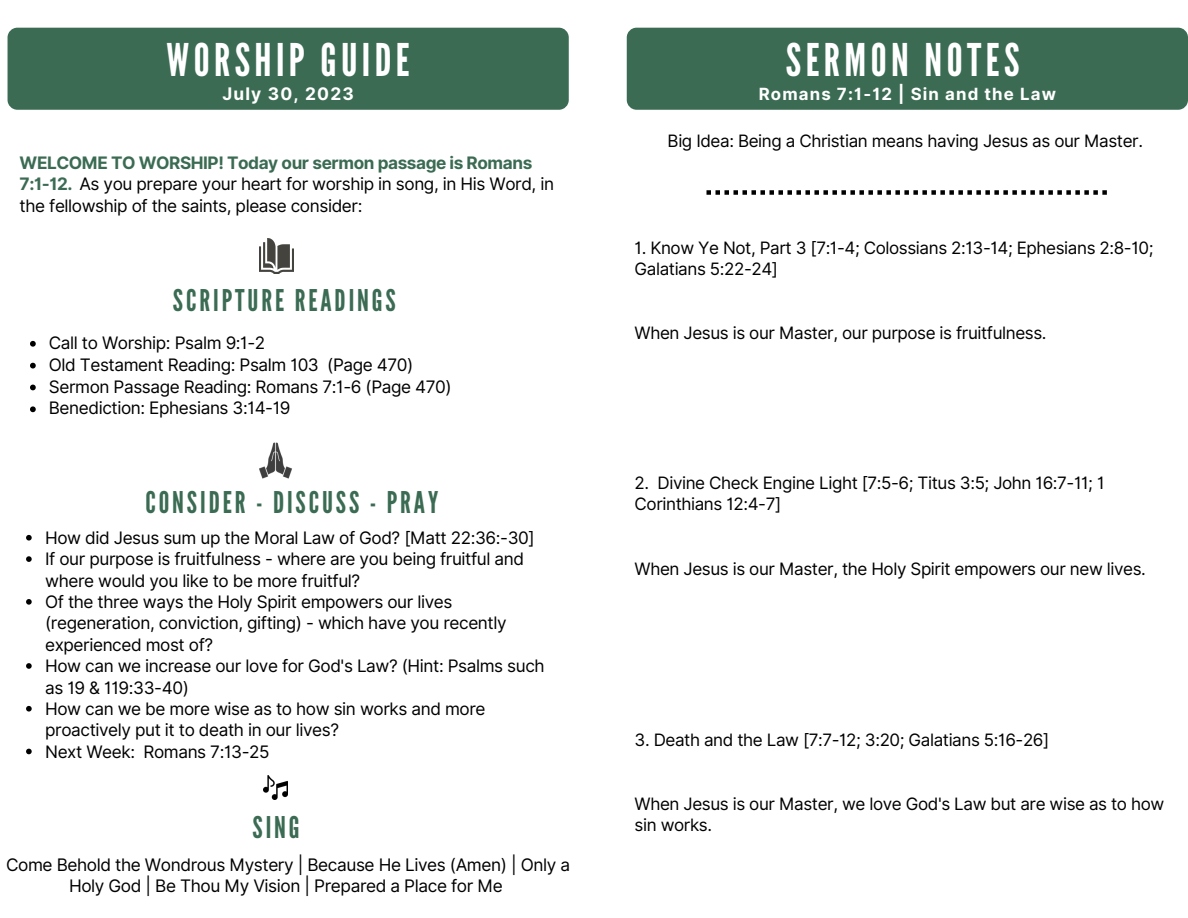
<style>
.page{position:relative;width:1188px;height:918px;background:#fff}
.page>*{position:absolute;margin:0;border:0;box-sizing:border-box;transform-origin:0 0}
.t1{font:45px "League Gothic";letter-spacing:.1em;color:#fff}
.t2{font:29.85px "League Gothic";letter-spacing:.1em;color:#3b6b53}
.t3{font:17.25px/21.3px "Inter";letter-spacing:-.025em;color:#000}
.t4{font:700 17.25px "Inter";letter-spacing:.07em;color:#fff}
.t5{font:17.1px/21.3px "Inter";letter-spacing:-.025em;color:#000}
.t6{font:700 16.8px "Inter";letter-spacing:.07em;color:#fff}
.s1{font-weight:700;color:#3b6b53}
</style>
<div class="page">
<div style="left:8px;top:28px;width:561px;height:82px;background:#3b6b53;border-radius:10px"></div>
<div style="left:627px;top:28px;width:561px;height:82px;background:#3b6b53;border-radius:10px"></div>
<img style="left:264px;top:775px;width:24px;height:24px">
<img style="left:259px;top:442px;width:33px;height:37px">
<img style="left:259px;top:239px;width:35px;height:34px">
<svg style="left:30px;top:341px;width:6px;height:6px"></svg>
<svg style="left:30px;top:363px;width:6px;height:5px"></svg>
<svg style="left:30px;top:385px;width:6px;height:5px"></svg>
<svg style="left:30px;top:406px;width:6px;height:6px"></svg>
<svg style="left:26px;top:535px;width:6px;height:6px"></svg>
<svg style="left:26px;top:556px;width:6px;height:6px"></svg>
<svg style="left:26px;top:599px;width:6px;height:6px"></svg>
<svg style="left:26px;top:663px;width:6px;height:6px"></svg>
<svg style="left:26px;top:706px;width:6px;height:6px"></svg>
<svg style="left:26px;top:749px;width:6px;height:5px"></svg>
<svg style="left:707px;top:190px;width:400px;height:5px"></svg>
<p class="t1" style="left:166px;top:34px;width:245px">WORSHIP GUIDE</p>
<p class="t4" style="left:222px;top:84px;width:133px">July 30, 2023</p>
<p class="t3" style="left:20px;top:152px;width:536px;line-height:21.8px"><span class="s1">WELCOME TO WORSHIP! Today our sermon passage is Romans<br>7:1-12.</span> As you prepare your heart for worship in song, in His Word, in the fellowship of the saints, please consider:</p>
<p class="t2" style="left:173px;top:283px;width:224px">SCRIPTURE READINGS</p>
<p class="t3" style="left:49px;top:332px;width:218px">Call to Worship: Psalm 9:1-2</p>
<p class="t3" style="left:49px;top:354px;width:366px">Old Testament Reading: Psalm 103 (Page 470)</p>
<p class="t3" style="left:49px;top:376px;width:404px">Sermon Passage Reading: Romans 7:1-6 (Page 470)</p>
<p class="t3" style="left:49px;top:398px;width:243px">Benediction: Ephesians 3:14-19</p>
<p class="t2" style="left:145px;top:485px;width:294px">CONSIDER - DISCUSS - PRAY</p>
<p class="t3" style="left:45px;top:527px;width:491px">How did Jesus sum up the Moral Law of God? [Matt 22:36:-30]</p>
<p class="t3" style="left:45px;top:548px;width:480px">If our purpose is fruitfulness - where are you being fruitful and where would you like to be more fruitful?</p>
<p class="t3" style="left:45px;top:591px;width:463px">Of the three ways the Holy Spirit empowers our lives (regeneration, conviction, gifting) - which have you recently experienced most of?</p>
<p class="t3" style="left:45px;top:655px;width:501px">How can we increase our love for God's Law? (Hint: Psalms such as 19 &amp; 119:33-40)</p>
<p class="t3" style="left:45px;top:698px;width:442px">How can we be more wise as to how sin works and more proactively put it to death in our lives?</p>
<p class="t3" style="left:45px;top:741px;width:226px">Next Week: Romans 7:13-25</p>
<p class="t2" style="left:253px;top:810px;width:49px">SING</p>
<p class="t3" style="left:6px;top:854px;width:566px;text-align:center">Come Behold the Wondrous Mystery | Because He Lives (Amen) | Only a<br>Holy God | Be Thou My Vision | Prepared a Place for Me</p>
<p class="t1" style="left:786px;top:34px;width:235px">SERMON NOTES</p>
<p class="t6" style="left:759px;top:83px;width:299px">Romans 7:1-12 | Sin and the Law</p>
<p class="t5" style="left:668px;top:130px;width:477px">Big Idea: Being a Christian means having Jesus as our Master.</p>
<p class="t5" style="left:635px;top:237px;width:520px">1. Know Ye Not, Part 3 [7:1-4; Colossians 2:13-14; Ephesians 2:8-10;<br>Galatians 5:22-24]</p>
<p class="t5" style="left:635px;top:323px;width:414px">When Jesus is our Master, our purpose is fruitfulness.</p>
<p class="t5" style="left:635px;top:472px;width:471px">2. Divine Check Engine Light [7:5-6; Titus 3:5; John 16:7-11; 1<br>Corinthians 12:4-7]</p>
<p class="t5" style="left:635px;top:558px;width:513px">When Jesus is our Master, the Holy Spirit empowers our new lives.</p>
<p class="t5" style="left:635px;top:729px;width:416px">3. Death and the Law [7:7-12; 3:20; Galatians 5:16-26]</p>
<p class="t5" style="left:635px;top:793px;width:531px">When Jesus is our Master, we love God's Law but are wise as to how sin works.</p>
</div>
